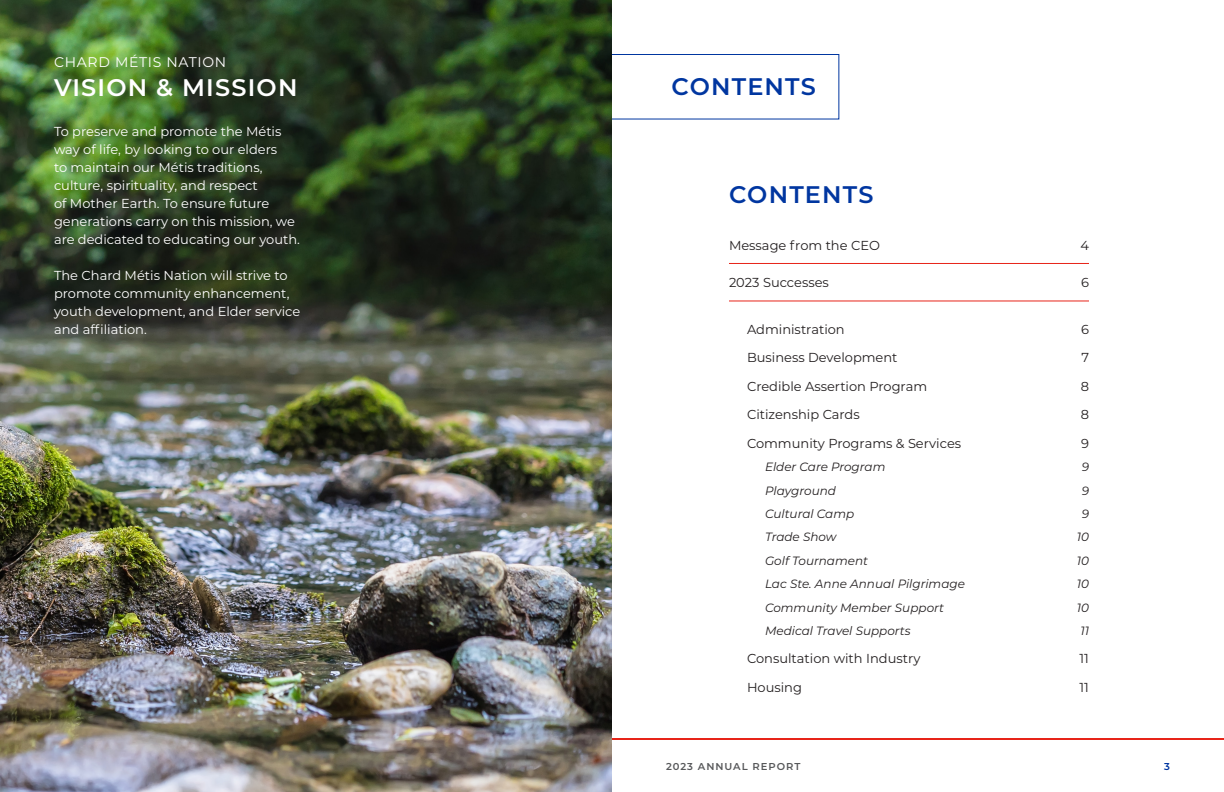
<style>
.page{position:relative;width:1224px;height:792px;background:#fff}
.page>*{position:absolute;margin:0;border:0;box-sizing:border-box;transform-origin:0 0}
.Head{font:600 24px "Montserrat";letter-spacing:.05em;color:#0036a0}
.Head-2{font:600 24px "Montserrat";letter-spacing:.05em;color:#fff}
.Subhead{font:14px "Montserrat";letter-spacing:.05em;color:#fff}
.Vision_Mission{font:13px/18px "Montserrat";color:#fff}
.t1{font:13px "Montserrat";color:#231f20}
.t2{font:italic 12px "Montserrat";color:#231f20}
.t3{font:600 10px "Montserrat";letter-spacing:.1em;color:#57585a}
.t4{font:600 10px "Montserrat";color:#0036a0}
</style>
<div class="page">
<hr style="left:612px;top:738px;width:612px;height:2px;background:#e72419">
<div style="left:611px;top:54px;width:228px;height:66px;border:1px solid #0036a0"></div>
<img style="left:0;top:0;width:612px;height:792px">
<hr style="left:729px;top:263px;width:360px;height:1px;background:#e72419">
<hr style="left:729px;top:301px;width:360px;height:1px;background:#e72419">
<p class="Subhead" style="left:54px;top:52px;width:174px">CHARD MÉTIS NATION</p>
<p class="Head-2" style="left:54px;top:70px;width:245px">VISION &amp; MISSION</p>
<p class="Vision_Mission" style="left:54px;top:122px;width:248px">To preserve and promote the Métis way of life, by looking to our elders<br>to maintain our Métis traditions, culture, spirituality, and respect<br>of Mother Earth. To ensure future generations carry on this mission, we are dedicated to educating our youth.</p>
<p class="Vision_Mission" style="left:54px;top:266px;width:248px">The Chard Métis Nation will strive to promote community enhancement, youth development, and Elder service and affiliation.</p>
<p class="Head" style="left:671px;top:70px;width:146px">CONTENTS</p>
<p class="Head" style="left:729px;top:178px;width:146px">CONTENTS</p>
<p class="t1" style="left:729px;top:236px;width:152px">Message from the CEO</p>
<p class="t1" style="left:1080px;top:236px;width:10px">4</p>
<p class="t1" style="left:729px;top:274px;width:101px">2023 Successes</p>
<p class="t1" style="left:1081px;top:274px;width:9px">6</p>
<p class="t1" style="left:747px;top:320px;width:99px">Administration</p>
<p class="t1" style="left:1081px;top:320px;width:9px">6</p>
<p class="t1" style="left:747px;top:349px;width:152px">Business Development</p>
<p class="t1" style="left:1081px;top:349px;width:9px">7</p>
<p class="t1" style="left:747px;top:377px;width:182px">Credible Assertion Program</p>
<p class="t1" style="left:1081px;top:377px;width:10px">8</p>
<p class="t1" style="left:747px;top:406px;width:114px">Citizenship Cards</p>
<p class="t1" style="left:1081px;top:406px;width:10px">8</p>
<p class="t1" style="left:747px;top:434px;width:216px">Community Programs &amp; Services</p>
<p class="t1" style="left:1081px;top:434px;width:9px">9</p>
<p class="t2" style="left:765px;top:459px;width:122px">Elder Care Program</p>
<p class="t2" style="left:1082px;top:459px;width:9px">9</p>
<p class="t2" style="left:765px;top:482px;width:73px">Playground</p>
<p class="t2" style="left:1082px;top:482px;width:9px">9</p>
<p class="t2" style="left:765px;top:505px;width:91px">Cultural Camp</p>
<p class="t2" style="left:1082px;top:505px;width:9px">9</p>
<p class="t2" style="left:765px;top:529px;width:73px">Trade Show</p>
<p class="t2" style="left:1077px;top:529px;width:14px">10</p>
<p class="t2" style="left:765px;top:552px;width:105px">Golf Tournament</p>
<p class="t2" style="left:1077px;top:552px;width:14px">10</p>
<p class="t2" style="left:765px;top:576px;width:202px">Lac Ste. Anne Annual Pilgrimage</p>
<p class="t2" style="left:1077px;top:576px;width:14px">10</p>
<p class="t2" style="left:765px;top:599px;width:181px">Community Member Support</p>
<p class="t2" style="left:1077px;top:599px;width:14px">10</p>
<p class="t2" style="left:765px;top:622px;width:147px">Medical Travel Supports</p>
<p class="t2" style="left:1080px;top:622px;width:10px">11</p>
<p class="t1" style="left:747px;top:650px;width:175px">Consultation with Industry</p>
<p class="t1" style="left:1080px;top:650px;width:11px">11</p>
<p class="t1" style="left:747px;top:678px;width:57px">Housing</p>
<p class="t1" style="left:1080px;top:678px;width:11px">11</p>
<p class="t3" style="left:666px;top:759px;width:136px">2023 ANNUAL REPORT</p>
<p class="t4" style="left:1164px;top:759px;width:7px">3</p>
</div>
